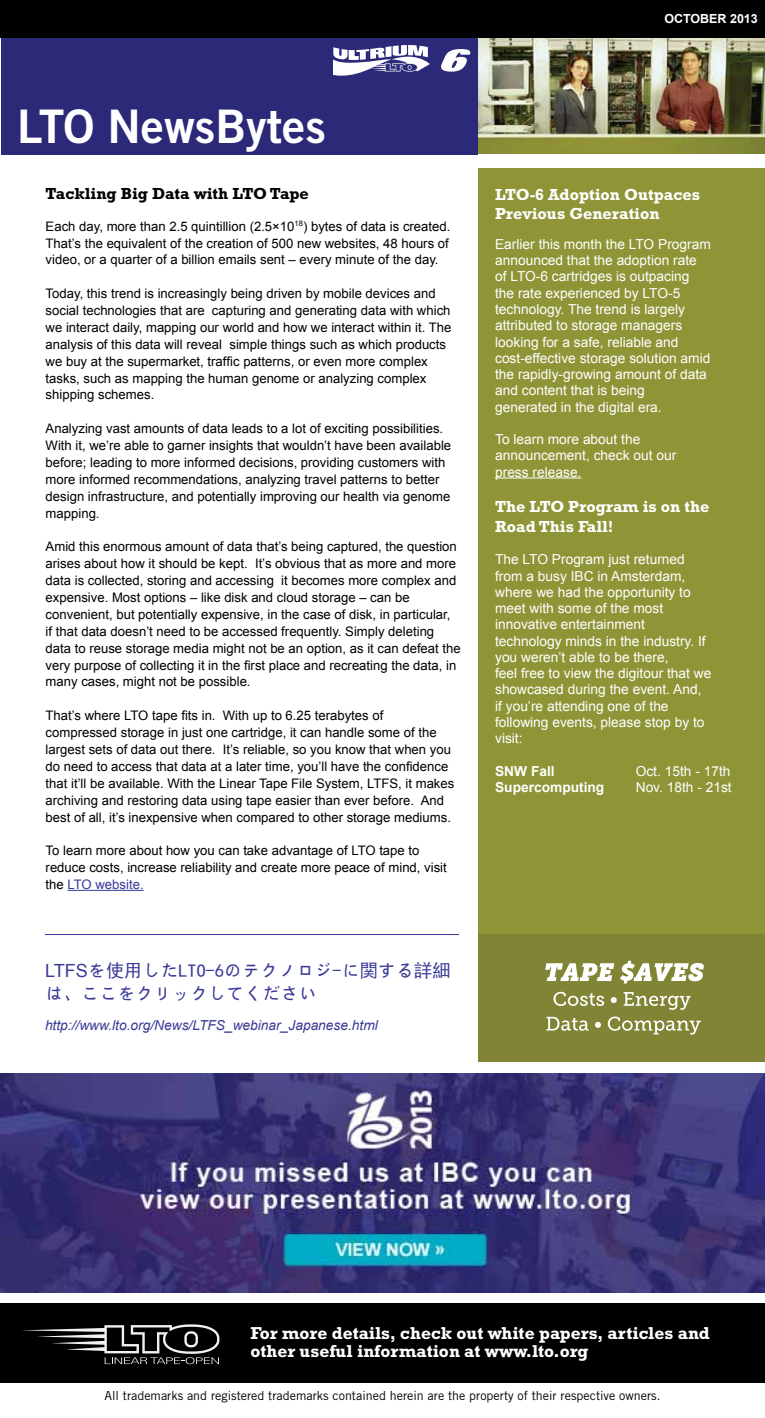
<style>
.page{position:relative;width:765px;height:1418px;background:#fff}
.page>*{position:absolute;margin:0;border:0;box-sizing:border-box;transform-origin:0 0}
.t1{font:46.25px "Trade Gothic Bold Two";color:#fff}
.t2{font:18.12px/22.5px "Sim Hei";color:#393a96}
.t3{font:700 17.5px/18.8px "Rockwell";color:#fff}
.t4{font:700 16.25px/19.5px "Rockwell";color:#fff}
.t5{font:700 16.25px "Rockwell";color:#000}
.t6{font:13.75px/16.2px "Arial";color:#fff}
.t7{font:italic 13.75px "Arial";color:#393a96}
.t8{font:700 13.75px "Arial";color:#fff}
.t9{font:13.12px/16.9px "Arial";color:#000}
.t10{font:12.5px "Trade Gothic";color:#000}
.t11{font:700 12.5px "Arial";color:#fff}
.s1{color:#393a96}
.s2{font-family:"Arial"}
</style>
<div class="page">
<div style="left:479px;top:168px;width:286px;height:768px;background:#8f9537"></div>
<hr style="left:68px;top:890px;width:76px;height:1px;background:#393a96">
<hr style="left:495px;top:477px;width:86px;height:1px;background:#fff">
<div style="left:1px;top:1303px;width:764px;height:80px;background:#000"></div>
<img style="left:477px;top:38px;width:288px;height:116px">
<div style="left:1px;top:37px;width:476px;height:117px;background:#2b2978"></div>
<div style="left:1px;top:0;width:764px;height:38px;background:#000"></div>
<svg style="left:22px;top:1324px;width:197px;height:40px"></svg>
<div style="left:479px;top:934px;width:286px;height:127px;background:#808434"></div>
<svg style="left:545px;top:963px;width:69px;height:18px"></svg>
<svg style="left:620px;top:960px;width:84px;height:23px"></svg>
<svg style="left:554px;top:991px;width:50px;height:15px"></svg>
<svg style="left:611px;top:997px;width:6px;height:6px"></svg>
<svg style="left:624px;top:992px;width:67px;height:18px"></svg>
<svg style="left:546px;top:1016px;width:43px;height:14px"></svg>
<div style="left:595px;top:1021px;width:6px;height:7px;background:#fff;border-radius:50%"></div>
<svg style="left:608px;top:1016px;width:93px;height:18px"></svg>
<svg style="left:441px;top:49px;width:30px;height:23px"></svg>
<svg style="left:333px;top:45px;width:97px;height:31px"></svg>
<img style="left:0;top:1073px;width:765px;height:219px">
<hr style="left:45px;top:934px;width:414px;height:1px;background:#393a96">
<h1 class="t1" style="left:17px;top:98px;width:310px">LTO NewsBytes</h1>
<p class="t5" style="left:46px;top:184px;width:265px">Tackling Big Data with LTO Tape</p>
<p class="t9" style="left:46px;top:218px;width:406px">Each day, more than 2.5 quintillion (2.5×10<sup>18</sup>) bytes of data is created.<br>That’s the equivalent of the creation of 500 new websites, 48 hours of video, or a quarter of a billion emails sent – every minute of the day.</p>
<p class="t9" style="left:46px;top:285px;width:407px">Today, this trend is increasingly being driven by mobile devices and social technologies that are capturing and generating data with which we interact daily, mapping our world and how we interact within it. The analysis of this data will reveal simple things such as which products we buy at the supermarket, traffic patterns, or even more complex tasks, such as mapping the human genome or analyzing complex shipping schemes.</p>
<p class="t9" style="left:46px;top:420px;width:407px">Analyzing vast amounts of data leads to a lot of exciting possibilities.<br>With it, we’re able to garner insights that wouldn’t have been available before; leading to more informed decisions, providing customers with more informed recommendations, analyzing travel patterns to better design infrastructure, and potentially improving our health via genome mapping.</p>
<p class="t9" style="left:46px;top:538px;width:417px">Amid this enormous amount of data that’s being captured, the question arises about how it should be kept. It’s obvious that as more and more data is collected, storing and accessing it becomes more complex and expensive. Most options – like disk and cloud storage – can be convenient, but potentially expensive, in the case of disk, in particular,<br>if that data doesn’t need to be accessed frequently. Simply deleting data to reuse storage media might not be an option, as it can defeat the very purpose of collecting it in the first place and recreating the data, in many cases, might not be possible.</p>
<p class="t9" style="left:46px;top:707px;width:410px">That’s where LTO tape fits in. With up to 6.25 terabytes of compressed storage in just one cartridge, it can handle some of the largest sets of data out there. It’s reliable, so you know that when you do need to access that data at a later time, you’ll have the confidence that it’ll be available. With the Linear Tape File System, LTFS, it makes archiving and restoring data using tape easier than ever before. And best of all, it’s inexpensive when compared to other storage mediums.</p>
<p class="t9" style="left:46px;top:842px;width:403px">To learn more about how you can take advantage of LTO tape to reduce costs, increase reliability and create more peace of mind, visit the <span class="s1">LTO website.</span></p>
<h2 class="t2" style="left:45px;top:959px;width:407px"><span class="s2">LTFS</span>を使用したLTO-6のテクノロジ-に関する詳細は、ここをクリックしてください</h2>
<p class="t7" style="left:45px;top:1016px;width:334px">http://www.lto.org/News/LTFS_webinar_Japanese.html</p>
<p class="t11" style="left:664px;top:10px;width:95px">OCTOBER 2013</p>
<p class="t4" style="left:495px;top:184px;width:207px">LTO-6 Adoption Outpaces<br>Previous Generation</p>
<p class="t6" style="left:495px;top:236px;width:217px">Earlier this month the LTO Program announced that the adoption rate of LTO-6 cartridges is outpacing the rate experienced by LTO-5 technology. The trend is largely attributed to storage managers looking for a safe, reliable and cost-effective storage solution amid the rapidly-growing amount of data and content that is being<br>generated in the digital era.</p>
<p class="t6" style="left:495px;top:431px;width:183px">To learn more about the announcement, check out our press release.</p>
<p class="t4" style="left:495px;top:497px;width:216px">The LTO Program is on the<br>Road This Fall!</p>
<p class="t6" style="left:495px;top:551px;width:218px">The LTO Program just returned from a busy IBC in Amsterdam, where we had the opportunity to meet with some of the most innovative entertainment technology minds in the industry. If you weren’t able to be there,<br>feel free to view the digitour that we showcased during the event. And, if you’re attending one of the following events, please stop by to visit:</p>
<p class="t8" style="left:495px;top:762px;width:61px">SNW Fall</p>
<p class="t6" style="left:636px;top:763px;width:96px">Oct. 15th - 17th</p>
<p class="t8" style="left:495px;top:778px;width:111px">Supercomputing</p>
<p class="t6" style="left:636px;top:779px;width:98px">Nov. 18th - 21st</p>
<h3 class="t3" style="left:250px;top:1323px;width:461px">For more details, check out white papers, articles and other useful information at www.lto.org</h3>
<p class="t10" style="left:104px;top:1387px;width:558px">All trademarks and registered trademarks contained herein are the property of their respective owners.</p>
</div>
